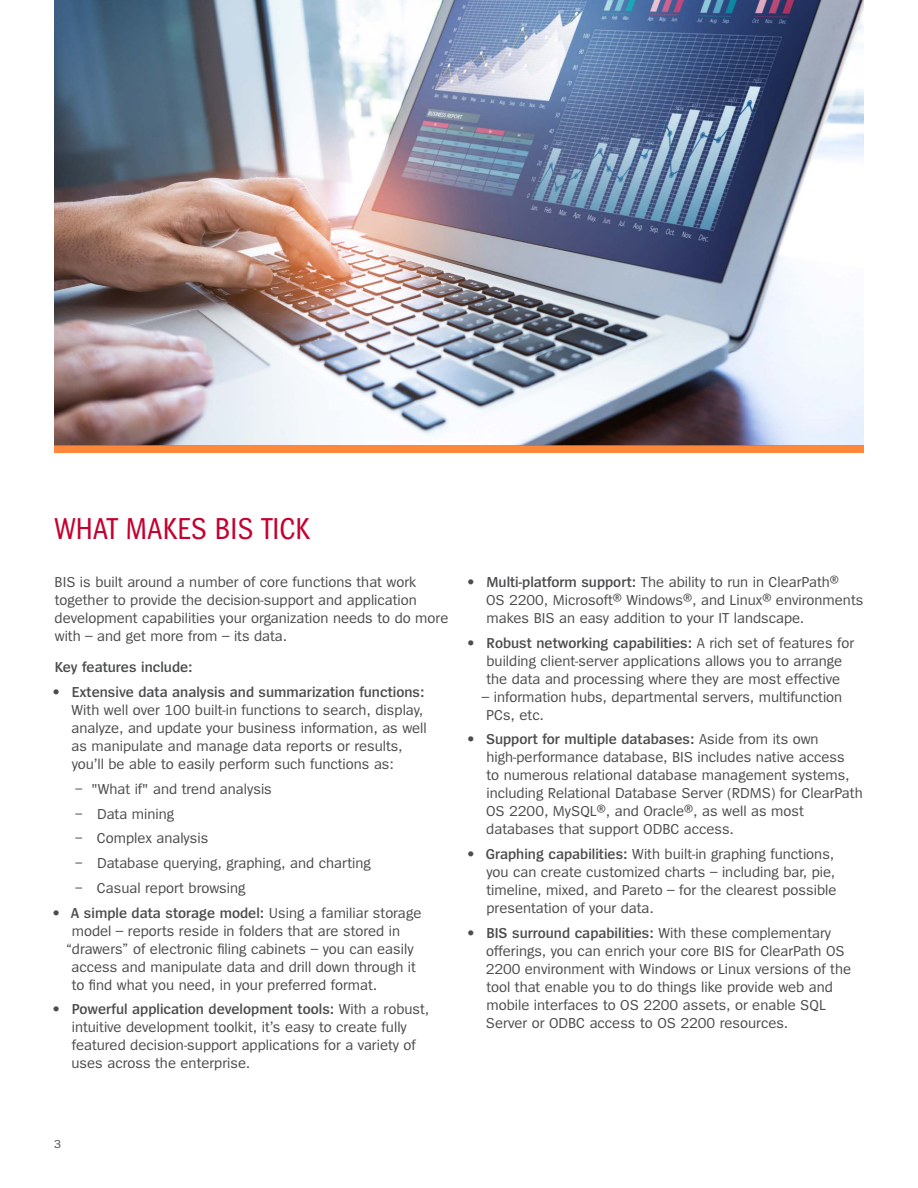
<style>
.page{position:relative;width:918px;height:1188px;background:#fff}
.page>*{position:absolute;margin:0;border:0;box-sizing:border-box;transform-origin:0 0}
.t1{font:31.5px "Spiegel Cd";color:#c5002e}
.Body_Copy{font:15px/18px "Spiegel";color:#4b4c4d}
.Body_Copy-2{font:600 15px "Spiegel";color:#4b4c4d}
.t2{font:12px "Spiegel";color:#50504e}
.s1{font-weight:600}
.s2{font-family:"Spiegel Cd"}
.s3{font-weight:400}
</style>
<div class="page">
<img style="left:54px;top:0;width:810px;height:446px">
<div style="left:54px;top:446px;width:810px;height:7px;background:#ff883d"></div>
<p class="t1" style="left:54px;top:513px;width:258px">WHAT MAKES BIS TICK</p>
<p class="Body_Copy" style="left:55px;top:573px;width:395px">BIS is built around a number of core functions that work together to provide the decision-support and application development capabilities your organization needs to do more with – and get more from – its data.</p>
<p class="Body_Copy-2" style="left:55px;top:660px;width:140px">Key features include:</p>
<p class="Body_Copy" style="left:72px;top:683px;width:357px;text-indent:-20px"><span class="s1">• Extensive data analysis and summarization functions:<br></span>With well over 100 built-in functions to search, display, analyze, and update your business information, as well as manipulate and manage data reports or results, you’ll be able to easily perform such functions as:</p>
<p class="Body_Copy" style="left:75px;top:780px;width:199px"><span class="s2">−</span> "What if" and trend analysis</p>
<p class="Body_Copy" style="left:75px;top:805px;width:101px"><span class="s2">−</span> Data mining</p>
<p class="Body_Copy" style="left:75px;top:830px;width:135px"><span class="s2">−</span> Complex analysis</p>
<p class="Body_Copy" style="left:75px;top:854px;width:297px"><span class="s2">−</span> Database querying, graphing, and charting</p>
<p class="Body_Copy" style="left:75px;top:879px;width:172px"><span class="s2">−</span> Casual report browsing</p>
<p class="Body_Copy-2" style="left:52px;top:905px;width:371px">• A simple data storage model: <span class="s3">Using a familiar storage</span></p>
<p class="Body_Copy" style="left:72px;top:922px;width:330px">model – reports reside in folders that are stored in</p>
<p class="Body_Copy" style="left:66px;top:940px;width:349px">“drawers” of electronic filing cabinets – you can easily</p>
<p class="Body_Copy" style="left:72px;top:958px;width:346px">access and manipulate data and drill down through it</p>
<p class="Body_Copy" style="left:72px;top:976px;width:307px">to find what you need, in your preferred format.</p>
<p class="Body_Copy" style="left:72px;top:1001px;width:359px;text-indent:-20px"><span class="s1">• Powerful application development tools:</span> With a robust, intuitive development toolkit, it’s easy to create fully featured decision-support applications for a variety of uses across the enterprise.</p>
<p class="Body_Copy" style="left:486px;top:573px;width:379px;text-indent:-20px"><span class="s1">• Multi-platform support:</span> The ability to run in ClearPath®<br>OS 2200, Microsoft® Windows®, and Linux® environments makes BIS an easy addition to your IT landscape.</p>
<p class="Body_Copy" style="left:466px;top:634px;width:389px;text-align:center"><span class="s1">• Robust networking capabilities:</span> A rich set of features for building client-server applications allows you to arrange<br>the data and processing where they are most effective</p>
<p class="Body_Copy" style="left:486px;top:688px;width:358px;text-indent:-5px">– information hubs, departmental servers, multifunction<br>PCs, etc.</p>
<p class="Body_Copy" style="left:486px;top:731px;width:378px;text-indent:-20px"><span class="s1">• Support for multiple databases:</span> Aside from its own high-performance database, BIS includes native access<br>to numerous relational database management systems, including Relational Database Server (RDMS) for ClearPath OS 2200, MySQL®, and Oracle®, as well as most databases that support ODBC access.</p>
<p class="Body_Copy" style="left:486px;top:845px;width:352px;text-indent:-20px"><span class="s1">• Graphing capabilities:</span> With built-in graphing functions, you can create customized charts – including bar, pie, timeline, mixed, and Pareto – for the clearest possible presentation of your data.</p>
<p class="Body_Copy" style="left:486px;top:924px;width:367px;text-indent:-19px"><span class="s1">• BIS surround capabilities:</span> With these complementary offerings, you can enrich your core BIS for ClearPath OS 2200 environment with Windows or Linux versions of the tool that enable you to do things like provide web and mobile interfaces to OS 2200 assets, or enable SQL Server or ODBC access to OS 2200 resources.</p>
<p class="t2" style="left:54px;top:1138px;width:8px">3</p>
</div>
